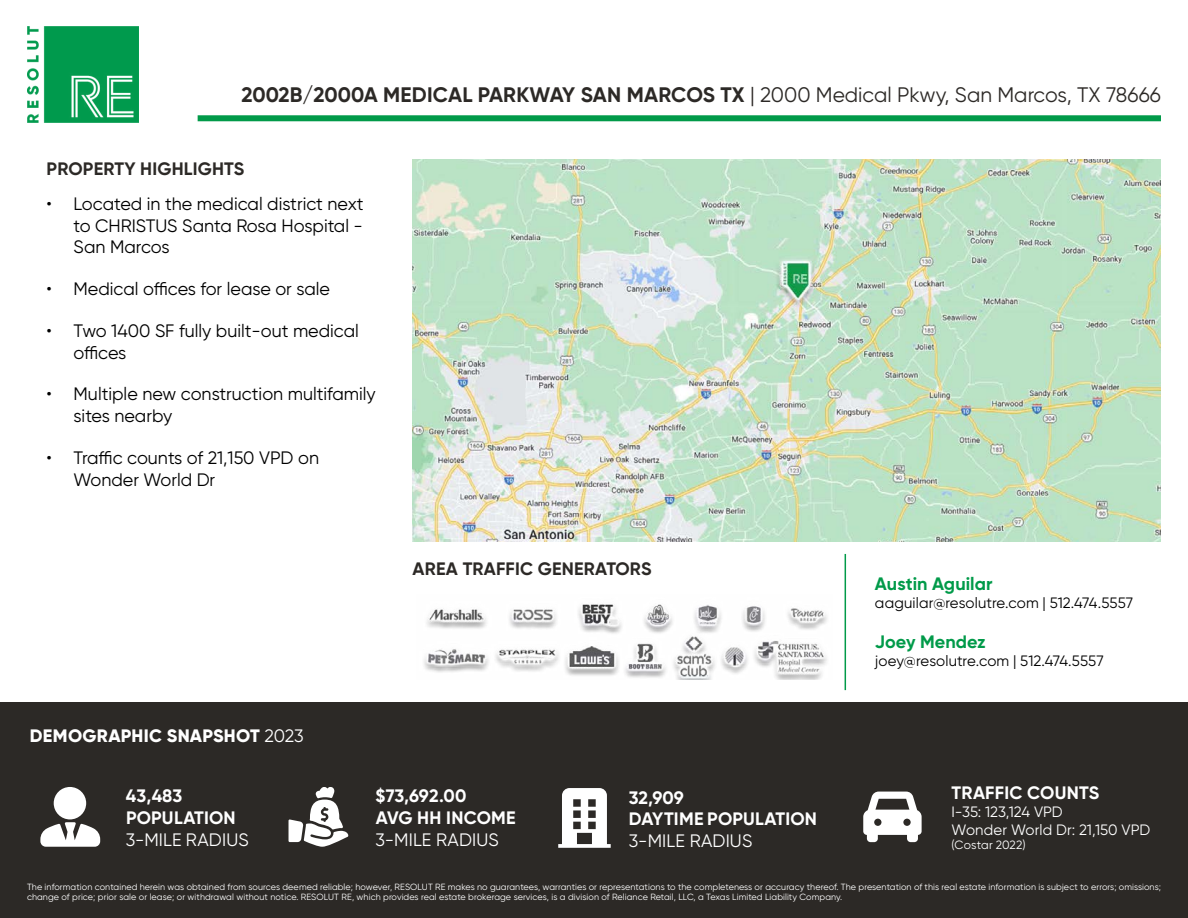
<style>
.page{position:relative;width:1188px;height:918px;background:#fff}
.page>*{position:absolute;margin:0;border:0;box-sizing:border-box;transform-origin:0 0}
.t1{font:700 21px "Gilroy";color:#2c2926}
.t2{font:18px/21.6px "Gilroy";color:#000}
.t3{font:700 18px/21.6px "Gilroy";letter-spacing:.01em;color:#fff}
.t4{font:700 18px "Gilroy";letter-spacing:.01em;color:#2c2926}
.t5{font:18px "Gilroy";letter-spacing:.01em;color:#fff}
.t6{font:800 18px "Gilroy";letter-spacing:.015em;color:#fff}
.t7{font:700 18px "Gilroy";letter-spacing:.005em;color:#019a49}
.t8{font:15px "Gilroy";letter-spacing:.005em;color:#000}
.t9{font:15px/18px "Gilroy";letter-spacing:.005em;color:#fff}
.t10{font:12px "Gilroy";letter-spacing:.01em;color:#fff}
.t11{font:9px/10.5px "Gilroy";letter-spacing:.01em;color:#fff}
.s1{font-weight:400}
</style>
<div class="page">
<img style="left:413px;top:160px;width:748px;height:382px">
<img style="left:424px;top:604px;width:403px;height:76px">
<hr style="left:845px;top:554px;width:1px;height:136px;background:#019a49">
<div style="left:0;top:702px;width:1188px;height:216px;background:#2c2926"></div>
<img style="left:27px;top:27px;width:112px;height:95px">
<div style="left:198px;top:115px;width:963px;height:6px;background:#019a49"></div>
<div style="left:54px;top:787px;width:32px;height:32px;background:#fff;border-radius:50%"></div>
<svg style="left:40px;top:822px;width:60px;height:25px"></svg>
<svg style="left:289px;top:787px;width:59px;height:60px"></svg>
<svg style="left:863px;top:792px;width:59px;height:50px"></svg>
<svg style="left:558px;top:788px;width:53px;height:60px"></svg>
<h1 class="t1" style="left:242px;top:81px;width:921px">2002B/2000A MEDICAL PARKWAY SAN MARCOS TX <span class="s1">| 2000 Medical Pkwy, San Marcos, TX 78666</span></h1>
<h2 class="t4" style="left:47px;top:157px;width:199px">PROPERTY HIGHLIGHTS</h2>
<h2 class="t2" style="left:74px;top:193px;width:292px;text-align:justify;text-indent:-27px">• Located in the medical district next to CHRISTUS Santa Rosa Hospital - San Marcos</h2>
<h2 class="t2" style="left:47px;top:278px;width:285px">• Medical offices for lease or sale</h2>
<h2 class="t2" style="left:74px;top:320px;width:287px;text-indent:-27px">• Two 1400 SF fully built-out medical offices</h2>
<h2 class="t2" style="left:74px;top:383px;width:304px;text-indent:-27px">• Multiple new construction multifamily sites nearby</h2>
<h2 class="t2" style="left:74px;top:447px;width:247px;text-indent:-27px">• Traffic counts of 21,150 VPD on<br>Wonder World Dr</h2>
<h2 class="t4" style="left:413px;top:558px;width:240px">AREA TRAFFIC GENERATORS</h2>
<h2 class="t6" style="left:30px;top:724px;width:275px">DEMOGRAPHIC SNAPSHOT <span class="s1">2023</span></h2>
<h2 class="t3" style="left:126px;top:785px;width:111px">43,483<br>POPULATION</h2>
<h2 class="t5" style="left:126px;top:828px;width:124px">3-MILE RADIUS</h2>
<h2 class="t3" style="left:376px;top:785px;width:142px">$73,692.00<br>AVG HH INCOME</h2>
<h2 class="t5" style="left:376px;top:828px;width:125px">3-MILE RADIUS</h2>
<h2 class="t3" style="left:629px;top:786px;width:190px">32,909<br>DAYTIME POPULATION</h2>
<h2 class="t5" style="left:629px;top:829px;width:125px">3-MILE RADIUS</h2>
<h2 class="t7" style="left:875px;top:572px;width:119px">Austin Aguilar</h2>
<h3 class="t8" style="left:875px;top:594px;width:260px">aaguilar@resolutre.com | 512.474.5557</h3>
<h2 class="t7" style="left:875px;top:630px;width:112px">Joey Mendez</h2>
<h3 class="t8" style="left:875px;top:651px;width:230px">joey@resolutre.com | 512.474.5557</h3>
<h2 class="t3" style="left:952px;top:782px;width:149px">TRAFFIC COUNTS</h2>
<h3 class="t9" style="left:952px;top:802px;width:200px">I-35: 123,124 VPD<br>Wonder World Dr: 21,150 VPD</h3>
<h3 class="t10" style="left:952px;top:838px;width:76px">(Costar 2022)</h3>
<p class="t11" style="left:27px;top:881px;width:1136px">The information contained herein was obtained from sources deemed reliable; however, RESOLUT RE makes no guarantees, warranties or representations to the completeness or accuracy thereof. The presentation of this real estate information is subject to errors; omissions; change of price; prior sale or lease; or withdrawal without notice. RESOLUT RE, which provides real estate brokerage services, is a division of Reliance Retail, LLC, a Texas Limited Liability Company.</p>
</div>
